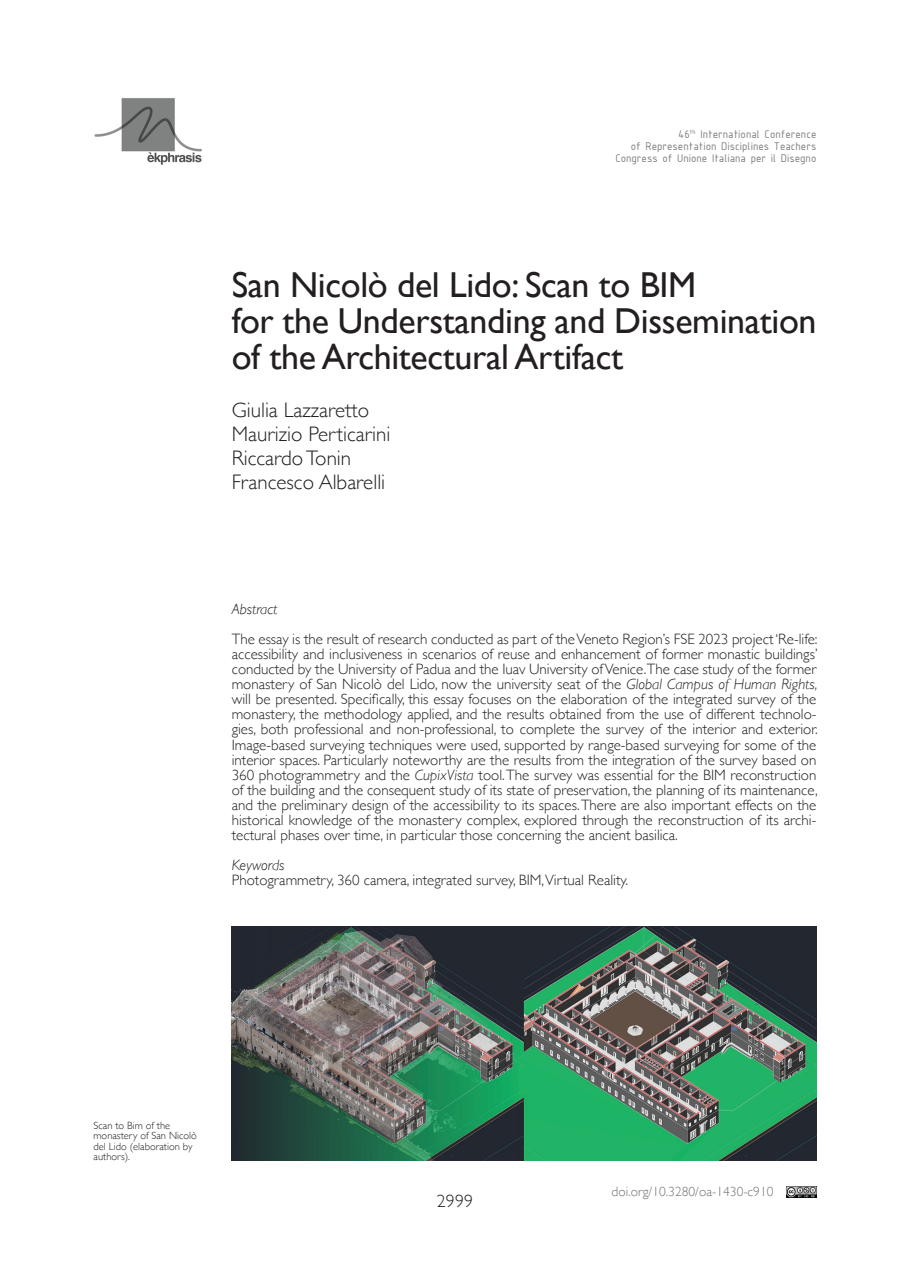
<style>
.page{position:relative;width:910px;height:1280px;background:#fff}
.page>*{position:absolute;margin:0;border:0;box-sizing:border-box;transform-origin:0 0}
.t1{font:36px/36px "Gill Sans";letter-spacing:-.01em;color:#231f20}
.t2{font:300 21px/24px "Gill Sans";color:#231f20}
.t3{font:300 18px "Gill Sans";color:#231f20}
.t4{font:300 15px/15px "Gill Sans";color:#231f20;text-align:justify}
.t5{font:italic 300 15px "Gill Sans";color:#231f20}
.t6{font:300 13.5px "Gill Sans";color:#717375}
.t7{font:12px/12px "ISOCPEUR";color:#7b7d7f;text-align:right}
.t8{font:300 10.5px/10.5px "Gill Sans";color:#231f20}
.s1{font-style:italic}
</style>
<div class="page">
<img style="left:786px;top:1186px;width:30px;height:11px">
<img style="left:94px;top:98px;width:108px;height:66px">
<img style="left:232px;top:927px;width:584px;height:234px">
<p class="t7" style="left:615px;top:127px;width:203px">46<sup>th</sup> International Conference<br>of Representation Disciplines Teachers<br>Congress of Unione Italiana per il Disegno</p>
<h1 class="t1" style="left:232px;top:266px;width:586px">San Nicolò del Lido: Scan to BIM<br>for the Understanding and Dissemination of the Architectural Artifact</h1>
<h2 class="t2" style="left:232px;top:397px;width:160px">Giulia Lazzaretto<br>Maurizio Perticarini<br>Riccardo Tonin<br>Francesco Albarelli</h2>
<p class="t5" style="left:232px;top:601px;width:47px">Abstract</p>
<p class="t4" style="left:232px;top:631px;width:587px">The essay is the result of research conducted as part of the Veneto Region’s FSE 2023 project ‘Re-life: accessibility and inclusiveness in scenarios of reuse and enhancement of former monastic buildings’ conducted by the University of Padua and the Iuav University of Venice.The case study of the former monastery of San Nicolò del Lido, now the university seat of the <span class="s1">Global Campus of Human Rights, </span>will be presented. Specifically, this essay focuses on the elaboration of the integrated survey of the monastery, the methodology applied, and the results obtained from the use of different technolo&shy;gies, both professional and non-professional, to complete the survey of the interior and exterior.<br>Image-based surveying techniques were used, supported by range-based surveying for some of the interior spaces. Particularly noteworthy are the results from the integration of the survey based on 360 photogrammetry and the <span class="s1">CupixVista</span> tool. The survey was essential for the BIM reconstruction of the building and the consequent study of its state of preservation, the planning of its maintenance, and the preliminary design of the accessibility to its spaces. There are also important effects on the historical knowledge of the monastery complex, explored through the reconstruction of its archi&shy;tectural phases over time, in particular those concerning the ancient basilica.</p>
<p class="t5" style="left:232px;top:856px;width:54px">Keywords</p>
<p class="t4" style="left:232px;top:871px;width:398px">Photogrammetry, 360 camera, integrated survey, BIM,Virtual Reality.</p>
<p class="t8" style="left:94px;top:1119px;width:105px">Scan to Bim of the monastery of San Nicolò del Lido (elaboration by authors).</p>
<p class="t3" style="left:437px;top:1187px;width:37px">2999</p>
<p class="t6" style="left:612px;top:1181px;width:163px">doi.org/10.3280/oa-1430-c910</p>
</div>
